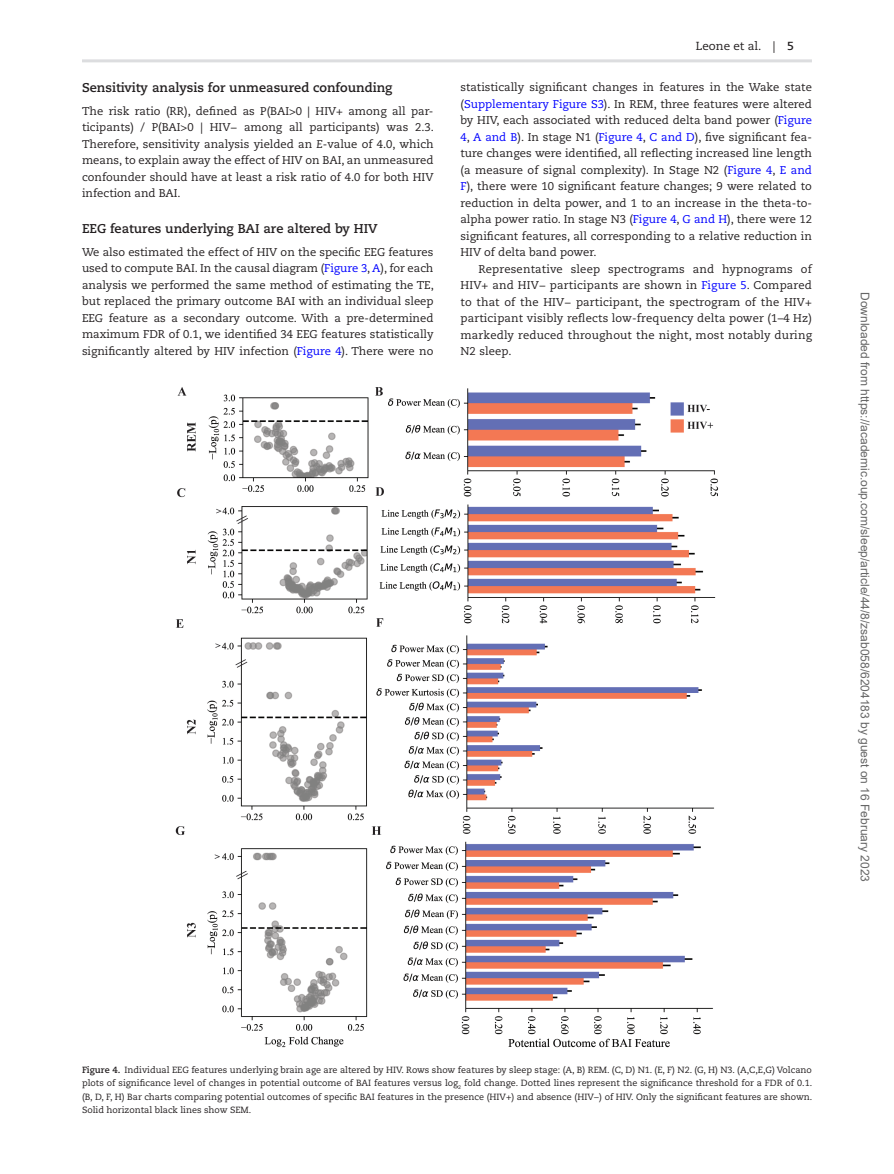
<style>
.page{position:relative;width:894px;height:1174px;background:#fff}
.page>*{position:absolute;margin:0;border:0;box-sizing:border-box;transform-origin:0 0}
.t1{font:700 12.75px "Caecilia LT Std";color:#231f20}
.t2{font:12px "Arial";color:#666}
.t3{font:11.7px "Caecilia LT Std";color:#231f20}
.t4{font:11.25px/16.5px "Caecilia LT Std";color:#231f20;text-align:justify}
.t5{font:9px/13.5px "Caecilia LT Std";color:#231f20;text-align:justify}
.s1{font-style:italic}
.s2{color:#00f}
.s3{font-weight:700}
</style>
<div class="page">
<hr style="left:82px;top:59px;width:729px;height:3px;background:#dcdddf">
<img style="left:175px;top:387px;width:543px;height:661px">
<p class="t1" style="left:82px;top:80px;width:312px">Sensitivity analysis for unmeasured confounding</p>
<p class="t4" style="left:82px;top:103px;width:353px">The risk ratio (RR), defined as P(BAI&gt;0 | HIV+ among all par&shy;ticipants) / P(BAI&gt;0 | HIV− among all participants) was 2.3.<br>Therefore, sensitivity analysis yielded an <span class="s1">E</span>-value of 4.0, which means, to explain away the effect of HIV on BAI, an unmeasured confounder should have at least a risk ratio of 4.0 for both HIV infection and BAI.</p>
<p class="t1" style="left:82px;top:221px;width:297px">EEG features underlying BAI are altered by HIV</p>
<p class="t4" style="left:82px;top:244px;width:353px">We also estimated the effect of HIV on the specific EEG features used to compute BAI. In the causal diagram (<span class="s2">Figure 3</span>, <span class="s2">A</span>), for each analysis we performed the same method of estimating the TE, but replaced the primary outcome BAI with an individual sleep EEG feature as a secondary outcome. With a pre-determined maximum FDR of 0.1, we identified 34 EEG features statistically significantly altered by HIV infection (<span class="s2">Figure 4</span>). There were no</p>
<p class="t3" style="left:695px;top:40px;width:99px">Leone et al. | <span class="s3">5</span></p>
<p class="t4" style="left:460px;top:79px;width:353px">statistically significant changes in features in the Wake state (<span class="s2">Supplementary Figure S3</span>). In REM, three features were altered by HIV, each associated with reduced delta band power (<span class="s2">Figure 4</span>, <span class="s2">A and B</span>). In stage N1 (<span class="s2">Figure 4</span>, <span class="s2">C and D</span>), five significant fea&shy;ture changes were identified, all reflecting increased line length (a measure of signal complexity). In Stage N2 (<span class="s2">Figure 4</span>, <span class="s2">E and F</span>), there were 10 significant feature changes; 9 were related to reduction in delta power, and 1 to an increase in the theta-to&shy;alpha power ratio. In stage N3 (<span class="s2">Figure 4</span>, <span class="s2">G and H</span>), there were 12 significant features, all corresponding to a relative reduction in HIV of delta band power.</p>
<p class="t4" style="left:460px;top:261px;width:353px;text-indent:18px">Representative sleep spectrograms and hypnograms of HIV+ and HIV− participants are shown in <span class="s2">Figure 5</span>. Compared to that of the HIV− participant, the spectrogram of the HIV+ participant visibly reflects low-frequency delta power (1–4 Hz) markedly reduced throughout the night, most notably during N2 sleep.</p>
<p class="t2" style="left:869px;top:292px;width:592px;rotate:90deg">Downloaded from https://academic.oup.com/sleep/article/44/8/zsab058/6204183 by guest on 16 February 2023</p>
<p class="t5" style="left:82px;top:1063px;width:731px"><span class="s3">Figure 4.</span> Individual EEG features underlying brain age are altered by HIV. Rows show features by sleep stage: (A, B) REM. (C, D) N1. (E, F) N2. (G, H) N3. (A,C,E,G) Volcano plots of significance level of changes in potential outcome of BAI features versus log<sub>2</sub> fold change. Dotted lines represent the significance threshold for a FDR of 0.1. (B, D, F, H) Bar charts comparing potential outcomes of specific BAI features in the presence (HIV+) and absence (HIV−) of HIV. Only the significant features are shown.<br>Solid horizontal black lines show SEM.</p>
</div>
